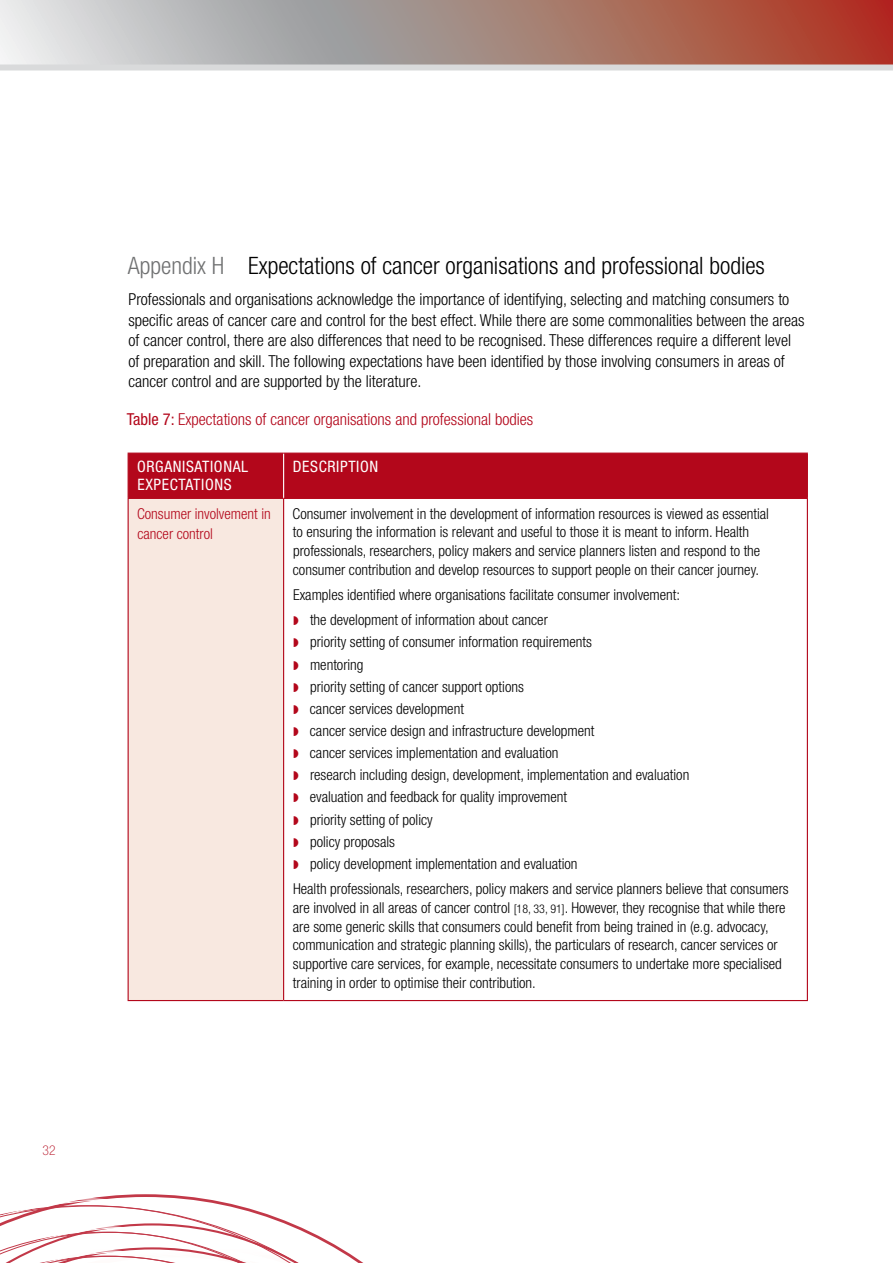
<style>
.page{position:relative;width:893px;height:1263px;background:#fff}
.page>*{position:absolute;margin:0;border:0;box-sizing:border-box;transform-origin:0 0}
.head_2_attachments{font:300 condensed 24px "Helvetica Neue LT";color:#000}
.body{font:300 condensed 16.5px/20.5px "Helvetica Neue LT";color:#000}
.head_4_tables{font:300 condensed 16.5px "Helvetica Neue LT";color:#b3071b}
.table_head{font:condensed 15.75px/18px "Helvetica Neue LT";letter-spacing:.04em;color:#fff}
.table_body{font:300 condensed 15px/18.8px "Helvetica Neue LT";color:#000}
.table_body_point{font:300 condensed 15px "Helvetica Neue LT";color:#000}
.table_point_postspac{font:300 condensed 15px "Helvetica Neue LT";color:#000}
.table_subhead{font:300 condensed 15px/20.2px "Helvetica Neue LT";color:#b3071b}
.t1{font:100 condensed 13.5px "Helvetica Neue LT";color:#b3071b}
.s1{color:#707172}
.s2{font-weight:400}
.s3{font-family:"Monotype Sorts";font-weight:400;font-stretch:normal;font-size:12px;color:#b3071b}
.s4{font-size:12px}
</style>
<div class="page">
<svg style="left:0;top:0;width:892px;height:64px;background:#b18d86"></svg>
<svg style="left:0;top:1194px;width:363px;height:69px"></svg>
<div style="left:0;top:64px;width:893px;height:6px;background:#d9dadb"></div>
<hr style="left:892px;top:0;width:1px;height:68px;background:#b12821">
<div style="left:129px;top:454px;width:678px;height:44px;background:#b3071b"></div>
<div style="left:128px;top:498px;width:156px;height:502px;background:#f8e8e0"></div>
<hr style="left:128px;top:1000px;width:156px;height:1px;background:#b3071b">
<hr style="left:284px;top:1000px;width:524px;height:1px;background:#b3071b">
<hr style="left:807px;top:499px;width:1px;height:501px;background:#b3071b">
<hr style="left:128px;top:499px;width:1px;height:501px;background:#b3071b">
<hr style="left:283px;top:499px;width:1px;height:501px;background:#b3071b">
<hr style="left:284px;top:453px;width:524px;height:1px;background:#b3071b">
<hr style="left:807px;top:454px;width:1px;height:44px;background:#b3071b">
<hr style="left:284px;top:498px;width:524px;height:1px;background:#b3071b">
<hr style="left:128px;top:453px;width:156px;height:1px;background:#b3071b">
<hr style="left:128px;top:454px;width:1px;height:44px;background:#b3071b">
<hr style="left:128px;top:498px;width:156px;height:1px;background:#b3071b">
<hr style="left:283px;top:454px;width:1px;height:44px;background:#fff">
<p class="t1" style="left:43px;top:1142px;width:14px">32</p>
<p class="head_2_attachments" style="left:128px;top:252px;width:639px"><span class="s1">Appendix H</span> Expectations of cancer organisations and professional bodies</p>
<p class="body" style="left:128px;top:289px;width:677px">Professionals and organisations acknowledge the importance of identifying, selecting and matching consumers to specific areas of cancer care and control for the best effect. While there are some commonalities between the areas of cancer control, there are also differences that need to be recognised. These differences require a different level of preparation and skill. The following expectations have been identified by those involving consumers in areas of cancer control and are supported by the literature.</p>
<p class="head_4_tables" style="left:127px;top:410px;width:408px"><span class="s2">Table 7:</span> Expectations of cancer organisations and professional bodies</p>
<p class="table_head" style="left:137px;top:457px;width:113px">ORGANISATIONAL<br>EXPECTATIONS</p>
<p class="table_head" style="left:293px;top:457px;width:87px">DESCRIPTION</p>
<p class="table_subhead" style="left:137px;top:503px;width:135px">Consumer involvement in cancer control</p>
<p class="table_body" style="left:293px;top:504px;width:478px">Consumer involvement in the development of information resources is viewed as essential to ensuring the information is relevant and useful to those it is meant to inform. Health professionals, researchers, policy makers and service planners listen and respond to the consumer contribution and develop resources to support people on their cancer journey.</p>
<p class="table_body" style="left:293px;top:585px;width:389px">Examples identified where organisations facilitate consumer involvement:</p>
<p class="table_body_point" style="left:293px;top:611px;width:256px"><span class="s3">Z</span> the development of information about cancer</p>
<p class="table_body_point" style="left:293px;top:633px;width:300px"><span class="s3">Z</span> priority setting of consumer information requirements</p>
<p class="table_body_point" style="left:293px;top:656px;width:72px"><span class="s3">Z</span> mentoring</p>
<p class="table_body_point" style="left:293px;top:678px;width:232px"><span class="s3">Z</span> priority setting of cancer support options</p>
<p class="table_body_point" style="left:293px;top:700px;width:172px"><span class="s3">Z</span> cancer services development</p>
<p class="table_body_point" style="left:293px;top:722px;width:303px"><span class="s3">Z</span> cancer service design and infrastructure development</p>
<p class="table_body_point" style="left:293px;top:744px;width:267px"><span class="s3">Z</span> cancer services implementation and evaluation</p>
<p class="table_body_point" style="left:293px;top:766px;width:397px"><span class="s3">Z</span> research including design, development, implementation and evaluation</p>
<p class="table_body_point" style="left:293px;top:788px;width:275px"><span class="s3">Z</span> evaluation and feedback for quality improvement</p>
<p class="table_body_point" style="left:293px;top:811px;width:141px"><span class="s3">Z</span> priority setting of policy</p>
<p class="table_body_point" style="left:293px;top:833px;width:103px"><span class="s3">Z</span> policy proposals</p>
<p class="table_point_postspac" style="left:293px;top:855px;width:286px"><span class="s3">Z</span> policy development implementation and evaluation</p>
<p class="table_body" style="left:293px;top:879px;width:497px">Health professionals, researchers, policy makers and service planners believe that consumers are involved in all areas of cancer control <span class="s4">[18, 33, 91]</span>. However, they recognise that while there are some generic skills that consumers could benefit from being trained in (e.g. advocacy, communication and strategic planning skills), the particulars of research, cancer services or supportive care services, for example, necessitate consumers to undertake more specialised training in order to optimise their contribution.</p>
</div>
